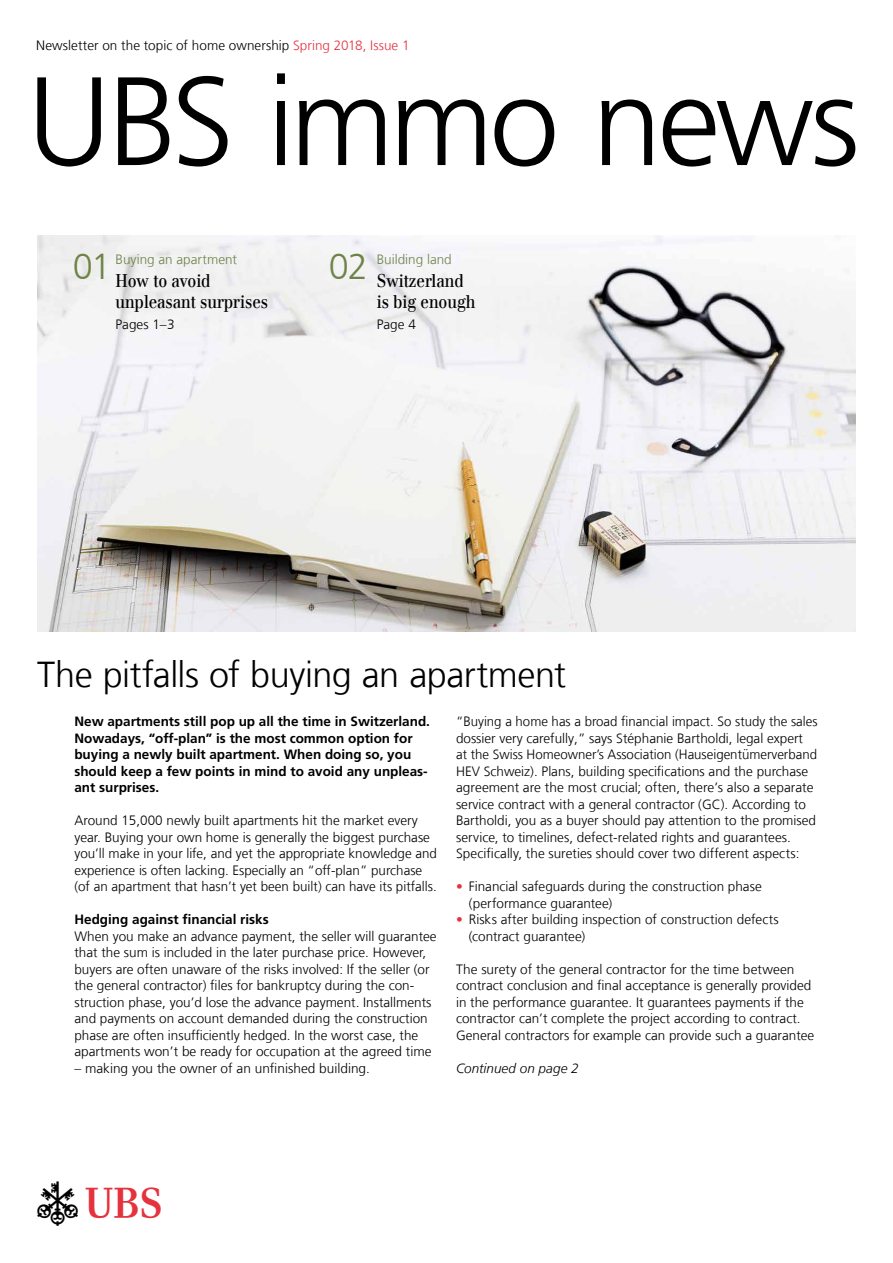
<style>
.page{position:relative;width:893px;height:1263px;background:#fff}
.page>*{position:absolute;margin:0;border:0;box-sizing:border-box;transform-origin:0 0}
.t1{font:300 125.55px "Frutiger LT Com";letter-spacing:-.035em;color:#000}
.t2{font:44.55px "UB Ssemiextra";color:#000}
.t3{font:300 36px "Frutiger LT Com";letter-spacing:-.015em;color:#000}
.t4{font:300 36px "Frutiger LT Com";color:#6e8348}
.t5{font:18px/21px "UBS Headline";color:#000}
.t6{font:300 13.5px/16.5px "Frutiger LT Com";color:#000}
.t7{font:700 13.5px/16.5px "Frutiger LT Com";color:#000}
.t8{font:300 13.5px "Frutiger LT Com";color:#6e8348}
.t9{font:italic 300 13.5px "Frutiger LT Com";letter-spacing:.005em;color:#000}
.s1{color:#e5323d}
.s2{font-size:30.75px;color:#e5323d}
</style>
<div class="page">
<img style="left:37px;top:235px;width:819px;height:396px">
<p class="t6" style="left:36px;top:37px;width:375px">Newsletter on the topic of home ownership <span class="s1">Spring 2018, Issue 1</span></p>
<h1 class="t1" style="left:27px;top:49px;width:834px">UBS immo news</h1>
<h3 class="t4" style="left:73px;top:246px;width:40px">01</h3>
<h3 class="t4" style="left:329px;top:246px;width:40px">02</h3>
<p class="t8" style="left:115px;top:251px;width:123px">Buying an apartment</p>
<h3 class="t5" style="left:115px;top:270px;width:154px">How to avoid unpleasant surprises</h3>
<p class="t6" style="left:115px;top:316px;width:61px">Pages 1–3</p>
<p class="t8" style="left:377px;top:251px;width:76px">Building land</p>
<h3 class="t5" style="left:377px;top:270px;width:100px">Switzerland is big enough</h3>
<p class="t6" style="left:377px;top:316px;width:41px">Page 4</p>
<h3 class="t3" style="left:37px;top:654px;width:530px">The pitfalls of buying an apartment</h3>
<p class="t6" style="left:456px;top:713px;width:363px">“Buying a home has a broad financial impact. So study the sales dossier very carefully,” says Stéphanie Bartholdi, legal expert<br>at the Swiss Homeowner’s Association (Hauseigentümerverband HEV Schweiz). Plans, building specifications and the purchase agreement are the most crucial; often, there’s also a separate service contract with a general contractor (GC). According to Bartholdi, you as a buyer should pay attention to the promised service, to timelines, defect-related rights and guarantees.<br>Specifically, the sureties should cover two different aspects:</p>
<p class="t6" style="left:469px;top:878px;width:295px;text-indent:-13px"><span class="s1">•</span> Financial safeguards during the construction phase (performance guarantee)</p>
<p class="t6" style="left:469px;top:911px;width:312px;text-indent:-13px"><span class="s1">•</span> Risks after building inspection of construction defects (contract guarantee)</p>
<p class="t6" style="left:456px;top:961px;width:360px">The surety of the general contractor for the time between contract conclusion and final acceptance is generally provided in the performance guarantee. It guarantees payments if the contractor can’t complete the project according to contract.<br>General contractors for example can provide such a guarantee</p>
<p class="t7" style="left:74px;top:713px;width:357px">New apartments still pop up all the time in Switzerland.<br>Nowadays, “off-plan” is the most common option for buying a newly built apartment. When doing so, you should keep a few points in mind to avoid any unpleas&shy;ant surprises.</p>
<p class="t6" style="left:74px;top:812px;width:364px">Around 15,000 newly built apartments hit the market every year. Buying your own home is generally the biggest purchase you’ll make in your life, and yet the appropriate knowledge and experience is often lacking. Especially an “off-plan” purchase (of an apartment that hasn’t yet been built) can have its pitfalls.</p>
<p class="t7" style="left:74px;top:911px;width:196px">Hedging against financial risks</p>
<p class="t6" style="left:74px;top:928px;width:364px">When you make an advance payment, the seller will guarantee that the sum is included in the later purchase price. However, buyers are often unaware of the risks involved: If the seller (or the general contractor) files for bankruptcy during the con&shy;struction phase, you’d lose the advance payment. Installments and payments on account demanded during the construction phase are often insufficiently hedged. In the worst case, the apartments won’t be ready for occupation at the agreed time</p>
<p class="t6" style="left:74px;top:1060px;width:297px">– making you the owner of an unfinished building.</p>
<p class="t9" style="left:456px;top:1060px;width:124px">Continued on page 2</p>
<h2 class="t2" style="left:38px;top:1181px;width:125px">a<span class="s2">b</span></h2>
</div>
